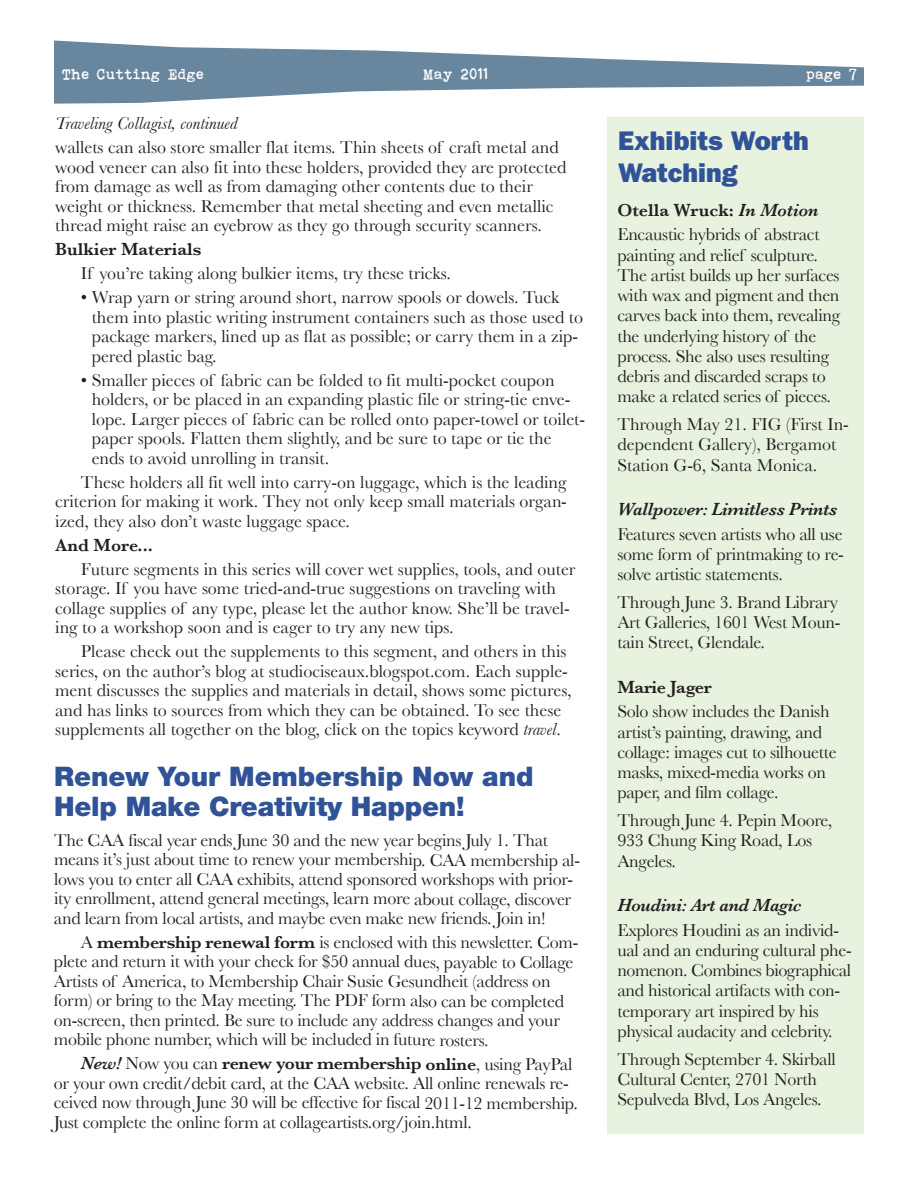
<style>
.page{position:relative;width:918px;height:1188px;background:#fff}
.page>*{position:absolute;margin:0;border:0;box-sizing:border-box;transform-origin:0 0}
.t1{font:900 27px/30px "Helvetica Neue LT Std";letter-spacing:-.005em;color:#305398}
.t2{font:27px/32.4px "ITC Franklin Gothic Std Hvy";color:#305398}
.t3{font:18px/19.5px "Baskerville";letter-spacing:-.015em;color:#231f20}
.t4{font:italic 600 18px "Baskerville";letter-spacing:-.015em;color:#231f20}
.t5{font:600 18px "Baskerville";color:#231f20}
.t6{font:italic 18px "Baskerville";color:#231f20}
.t7{font:15px "Bohemian Type Writer";color:#fff}
.s1{font-style:italic}
.s2{font-weight:600}
.s3{font-weight:600;font-style:italic}
</style>
<div class="page">
<svg style="left:54px;top:40px;width:810px;height:64px;fill:#69869f"></svg>
<div style="left:607px;top:117px;width:257px;height:1017px;background:#e7f2df"></div>
<p class="t7" style="left:62px;top:66px;width:144px">The Cutting Edge</p>
<p class="t7" style="left:423px;top:66px;width:67px">May 2011</p>
<p class="t7" style="left:807px;top:66px;width:53px">page 7</p>
<p class="t6" style="left:55px;top:113px;width:184px">Traveling Collagist, continued</p>
<p class="t3" style="left:55px;top:138px;width:513px">wallets can also store smaller flat items. Thin sheets of craft metal and wood veneer can also fit into these holders, provided they are protected from damage as well as from damaging other contents due to their weight or thickness. Remember that metal sheeting and even metallic thread might raise an eyebrow as they go through security scanners.</p>
<p class="t5" style="left:55px;top:239px;width:148px">Bulkier Materials</p>
<p class="t3" style="left:81px;top:264px;width:371px">If you’re taking along bulkier items, try these tricks.</p>
<p class="t3" style="left:92px;top:288px;width:493px;text-indent:-11px">• Wrap yarn or string around short, narrow spools or dowels. Tuck them into plastic writing instrument containers such as those used to package markers, lined up as flat as possible; or carry them in a zip&shy;pered plastic bag.</p>
<p class="t3" style="left:92px;top:370px;width:495px;text-indent:-11px">• Smaller pieces of fabric can be folded to fit multi-pocket coupon holders, or be placed in an expanding plastic file or string-tie enve&shy;lope. Larger pieces of fabric can be rolled onto paper-towel or toilet&shy;paper spools. Flatten them slightly, and be sure to tape or tie the ends to avoid unrolling in transit.</p>
<p class="t3" style="left:55px;top:472px;width:513px;text-align:justify;text-indent:26px">These holders all fit well into carry-on luggage, which is the leading criterion for making it work. They not only keep small materials organ&shy;ized, they also don’t waste luggage space.</p>
<p class="t5" style="left:55px;top:535px;width:99px">And More...</p>
<p class="t3" style="left:55px;top:559px;width:522px;text-indent:26px">Future segments in this series will cover wet supplies, tools, and outer storage. If you have some tried-and-true suggestions on traveling with collage supplies of any type, please let the author know. She’ll be travel&shy;ing to a workshop soon and is eager to try any new tips.</p>
<p class="t3" style="left:55px;top:642px;width:518px;text-indent:26px">Please check out the supplements to this segment, and others in this series, on the author’s blog at studiociseaux.blogspot.com. Each supple&shy;ment discusses the supplies and materials in detail, shows some pictures, and has links to sources from which they can be obtained. To see these supplements all together on the blog, click on the topics keyword <span class="s1">travel</span>.</p>
<h1 class="t1" style="left:54px;top:762px;width:481px">Renew Your Membership Now and<br>Help Make Creativity Happen!</h1>
<p class="t3" style="left:54px;top:830px;width:528px">The CAA fiscal year ends June 30 and the new year begins July 1. That means it’s just about time to renew your membership. CAA membership al&shy;lows you to enter all CAA exhibits, attend sponsored workshops with prior&shy;ity enrollment, attend general meetings, learn more about collage, discover and learn from local artists, and maybe even make new friends. Join in!</p>
<p class="t3" style="left:54px;top:932px;width:526px;text-indent:27px">A <span class="s2">membership renewal form</span> is enclosed with this newsletter. Com&shy;plete and return it with your check for $50 annual dues, payable to Collage Artists of America, to Membership Chair Susie Gesundheit (address on form) or bring to the May meeting. The PDF form also can be completed on-screen, then printed. Be sure to include any address changes and your mobile phone number, which will be included in future rosters.</p>
<p class="t3" style="left:54px;top:1054px;width:526px;text-indent:27px"><span class="s3">New!</span> Now you can <span class="s2">renew your membership online</span>, using PayPal or your own credit/debit card, at the CAA website. All online renewals re&shy;ceived now through June 30 will be effective for fiscal 2011-12 membership.<br>Just complete the online form at collageartists.org/join.html.</p>
<h1 class="t2" style="left:618px;top:127px;width:192px">Exhibits Worth<br>Watching</h1>
<p class="t3" style="left:617px;top:197px;width:204px;line-height:24.8px"><span class="s2">Otella Wruck:</span> <span class="s3">In Motion<br></span>Encaustic hybrids of abstract</p>
<p class="t3" style="left:617px;top:245px;width:224px;line-height:20.2px">painting and relief sculpture.<br>The artist builds up her surfaces with wax and pigment and then carves back into them, revealing the underlying history of the process. She also uses resulting debris and discarded scraps to make a related series of pieces.</p>
<p class="t3" style="left:617px;top:414px;width:233px;line-height:20.2px">Through May 21. FIG (First In&shy;dependent Gallery), Bergamot<br>Station G-6, Santa Monica.</p>
<p class="t4" style="left:617px;top:499px;width:222px">Wallpower: Limitless Prints</p>
<p class="t3" style="left:617px;top:524px;width:228px;line-height:20.2px;text-align:justify">Features seven artists who all use some form of printmaking to re&shy;solve artistic statements.</p>
<p class="t3" style="left:617px;top:592px;width:225px;line-height:20.2px">Through June 3. Brand Library<br>Art Galleries, 1601 West Moun&shy;tain Street, Glendale.</p>
<p class="t5" style="left:617px;top:676px;width:96px">Marie Jager</p>
<p class="t3" style="left:617px;top:701px;width:221px;line-height:20.2px">Solo show includes the Danish artist’s painting, drawing, and collage: images cut to silhouette masks, mixed-media works on paper, and film collage.</p>
<p class="t3" style="left:617px;top:810px;width:216px;line-height:20.2px">Through June 4. Pepin Moore,<br>933 Chung King Road, Los<br>Angeles.</p>
<p class="t4" style="left:617px;top:895px;width:186px">Houdini: Art and Magic</p>
<p class="t3" style="left:617px;top:920px;width:236px;line-height:20.2px">Explores Houdini as an individ&shy;ual and an enduring cultural phe&shy;nomenon. Combines biographical and historical artifacts with con&shy;temporary art inspired by his physical audacity and celebrity.</p>
<p class="t3" style="left:617px;top:1049px;width:220px;line-height:20.2px">Through September 4. Skirball<br>Cultural Center, 2701 North<br>Sepulveda Blvd, Los Angeles.</p>
</div>
